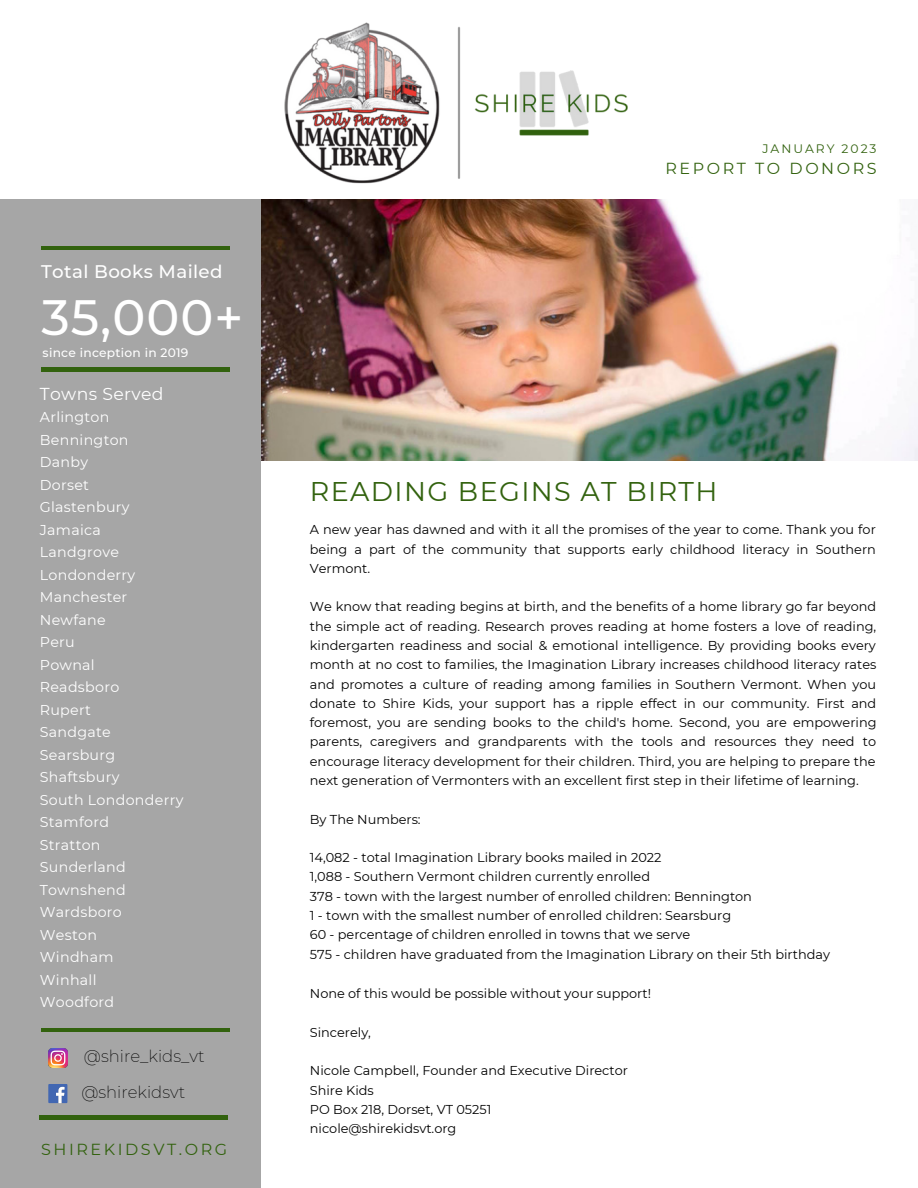
<style>
.page{position:relative;width:918px;height:1188px;background:#fff}
.page>*{position:absolute;margin:0;border:0;box-sizing:border-box;transform-origin:0 0}
.t1{font:500 49.5px "Montserrat";color:#fff}
.t2{font:27px "Montserrat";letter-spacing:.05em;color:#32620e}
.t3{font:500 18.3px "Montserrat";letter-spacing:.02em;color:#fff}
.t4{font:17.25px "Montserrat";letter-spacing:.02em;color:#fff}
.t5{font:200 16.5px "Montserrat";color:#000}
.t6{font:16.05px "Montserrat";letter-spacing:.16em;color:#32620e}
.t7{font:15.9px "Montserrat";letter-spacing:.16em;color:#32620e}
.t8{font:14.25px/22.5px "Montserrat";letter-spacing:.02em;color:#fff}
.t9{font:12.9px/19.4px "Montserrat";color:#000;text-align:justify}
.t10{font:500 12.3px "Montserrat";letter-spacing:.02em;color:#fff}
.t11{font:12.3px "Montserrat";letter-spacing:.16em;color:#32620e}
</style>
<div class="page">
<img style="left:260px;top:200px;width:658px;height:261px">
<div style="left:0;top:200px;width:260px;height:988px;background:#a6a6a6"></div>
<hr style="left:41px;top:246px;width:189px;height:4px;background:#32620e">
<hr style="left:41px;top:368px;width:189px;height:3px;background:#32620e">
<hr style="left:41px;top:1028px;width:189px;height:3px;background:#32620e">
<hr style="left:39px;top:1116px;width:189px;height:3px;background:#32620e">
<img style="left:276px;top:22px;width:367px;height:273px">
<svg style="left:48px;top:1084px;width:19px;height:19px"></svg>
<img style="left:48px;top:1049px;width:19px;height:19px">
<h3 class="t3" style="left:41px;top:261px;width:183px">Total Books Mailed</h3>
<h1 class="t1" style="left:42px;top:287px;width:203px">35,000+</h1>
<p class="t10" style="left:43px;top:345px;width:147px">since inception in 2019</p>
<h3 class="t4" style="left:40px;top:383px;width:125px">Towns Served</h3>
<p class="t8" style="left:40px;top:406px;width:145px">Arlington<br>Bennington<br>Danby<br>Dorset<br>Glastenbury<br>Jamaica<br>Landgrove<br>Londonderry<br>Manchester<br>Newfane<br>Peru<br>Pownal<br>Readsboro<br>Rupert<br>Sandgate<br>Searsburg<br>Shaftsbury<br>South Londonderry<br>Stamford<br>Stratton<br>Sunderland<br>Townshend<br>Wardsboro<br>Weston<br>Windham<br>Winhall<br>Woodford</p>
<p class="t5" style="left:84px;top:1046px;width:122px">@shire_kids_vt</p>
<p class="t5" style="left:81px;top:1082px;width:105px">@shirekidsvt</p>
<p class="t6" style="left:41px;top:1140px;width:187px">SHIREKIDSVT.ORG</p>
<p class="t11" style="left:762px;top:141px;width:116px">JANUARY 2023</p>
<p class="t7" style="left:665px;top:158px;width:213px">REPORT TO DONORS</p>
<h2 class="t2" style="left:310px;top:475px;width:409px">READING BEGINS AT BIRTH</h2>
<p class="t9" style="left:310px;top:520px;width:568px">A new year has dawned and with it all the promises of the year to come. Thank you for being a part of the community that supports early childhood literacy in Southern Vermont.</p>
<p class="t9" style="left:310px;top:597px;width:568px">We know that reading begins at birth, and the benefits of a home library go far beyond the simple act of reading. Research proves reading at home fosters a love of reading, kindergarten readiness and social &amp; emotional intelligence. By providing books every month at no cost to families, the Imagination Library increases childhood literacy rates and promotes a culture of reading among families in Southern Vermont. When you donate to Shire Kids, your support has a ripple effect in our community. First and foremost, you are sending books to the child's home. Second, you are empowering parents, caregivers and grandparents with the tools and resources they need to encourage literacy development for their children. Third, you are helping to prepare the next generation of Vermonters with an excellent first step in their lifetime of learning.</p>
<p class="t9" style="left:310px;top:809px;width:112px">By The Numbers:</p>
<p class="t9" style="left:310px;top:848px;width:522px;text-align:left">14,082 - total Imagination Library books mailed in 2022<br>1,088 - Southern Vermont children currently enrolled<br>378 - town with the largest number of enrolled children: Bennington<br>1 - town with the smallest number of enrolled children: Searsburg<br>60 - percentage of children enrolled in towns that we serve<br>575 - children have graduated from the Imagination Library on their 5th birthday</p>
<p class="t9" style="left:310px;top:984px;width:343px">None of this would be possible without your support!</p>
<p class="t9" style="left:310px;top:1023px;width:63px">Sincerely,</p>
<p class="t9" style="left:310px;top:1061px;width:320px;text-align:left">Nicole Campbell, Founder and Executive Director<br>Shire Kids<br>PO Box 218, Dorset, VT 05251 nicole@shirekidsvt.org</p>
</div>
